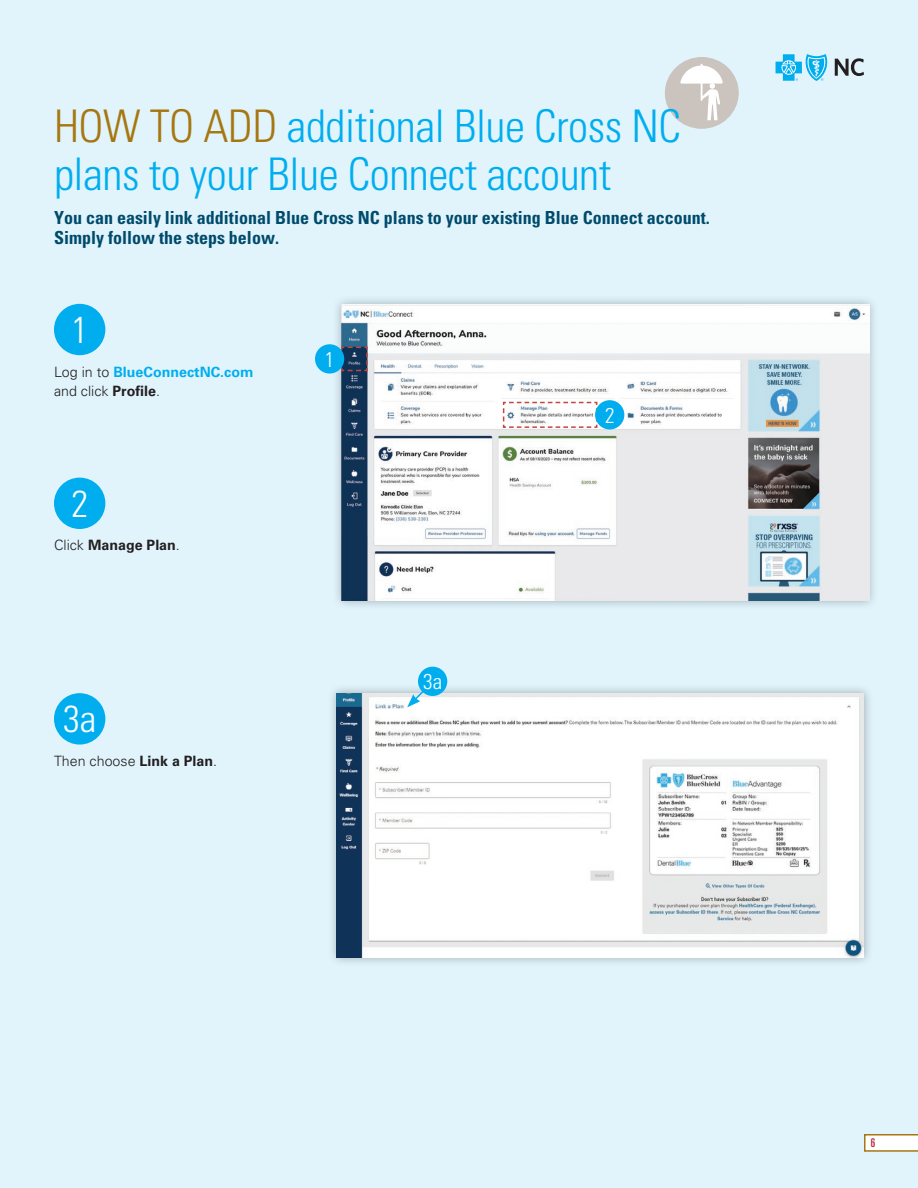
<style>
.page{position:relative;width:918px;height:1188px;background:#e1f4fc}
.page>*{position:absolute;margin:0;border:0;box-sizing:border-box;transform-origin:0 0}
.t1{font:300 condensed 45px/48px "Univers LT Std";letter-spacing:-.01em;color:#00aeef}
.t2{font:300 condensed 37.5px "Univers LT Std";color:#fff}
.t3{font:300 condensed 21.3px "Univers LT Std";color:#fff}
.t4{font:700 condensed 18px/19.5px "Univers LT Std";color:#004b6c}
.t5{font:700 14.25px/19.5px "Univers LT Std";color:#00aeef}
.t6{font:300 14.25px "Univers LT Std";color:#231f20}
.t7{font:700 14.25px "Univers LT Std";color:#231f20}
.t8{font:ultra-condensed 12px "Univers LT Std";color:#b9202e}
.s1{color:#a67711}
.s2{font-weight:300;color:#231f20}
.s3{color:#231f20}
.s4{font-weight:300}
.s5{font-weight:700}
</style>
<div class="page">
<div style="left:331px;top:294px;width:548px;height:316px;background:#231f20;opacity:.32"></div>
<img style="left:341px;top:304px;width:528px;height:296px">
<svg style="left:864px;top:1134px;width:54px;height:18px"></svg>
<svg style="left:776px;top:54px;width:52px;height:27px"></svg>
<svg style="left:835px;top:58px;width:29px;height:18px"></svg>
<div style="left:665px;top:57px;width:74px;height:72px;background:#cbc3bd;border-radius:50%"></div>
<svg style="left:679px;top:64px;width:44px;height:56px"></svg>
<div style="left:54px;top:304px;width:51px;height:51px;background:#00aeef;border-radius:50%"></div>
<div style="left:54px;top:693px;width:51px;height:52px;background:#00aeef;border-radius:50%"></div>
<div style="left:54px;top:478px;width:51px;height:51px;background:#00aeef;border-radius:50%"></div>
<div style="left:327px;top:684px;width:547px;height:283px;background:#231f20;opacity:.32"></div>
<img style="left:337px;top:693px;width:527px;height:264px">
<svg style="left:340px;top:346px;width:28px;height:26px"></svg>
<div style="left:418px;top:667px;width:29px;height:29px;background:#00aeef;border-radius:50%"></div>
<svg style="left:407px;top:689px;width:19px;height:18px"></svg>
<div style="left:315px;top:344px;width:29px;height:30px;background:#00aeef;border-radius:50%"></div>
<svg style="left:502px;top:401px;width:96px;height:28px;background:#ece3e4"></svg>
<div style="left:595px;top:400px;width:29px;height:29px;background:#00aeef;border-radius:50%"></div>
<h1 class="t1" style="left:54px;top:103px;width:629px"><span class="s1">HOW TO ADD</span> additional Blue Cross NC plans to your Blue Connect account</h1>
<p class="t4" style="left:54px;top:208px;width:657px">You can easily link additional Blue Cross NC plans to your existing Blue Connect account.<br>Simply follow the steps below.</p>
<h2 class="t2" style="left:72px;top:307px;width:18px">1</h2>
<p class="t5" style="left:54px;top:362px;width:201px"><span class="s2">Log in to</span> BlueConnectNC.com <span class="s2">and click</span> <span class="s3">Profile</span><span class="s2">.</span></p>
<h2 class="t2" style="left:72px;top:481px;width:18px">2</h2>
<p class="t7" style="left:54px;top:537px;width:127px"><span class="s4">Click</span> Manage Plan<span class="s4">.</span></p>
<h2 class="t2" style="left:63px;top:697px;width:35px">3a</h2>
<p class="t6" style="left:54px;top:752px;width:165px">Then choose <span class="s5">Link a Plan</span>.</p>
<p class="t3" style="left:325px;top:346px;width:11px">1</p>
<p class="t3" style="left:423px;top:669px;width:20px">3a</p>
<p class="t3" style="left:605px;top:402px;width:11px">2</p>
<p class="t8" style="left:871px;top:1136px;width:6px">6</p>
</div>
